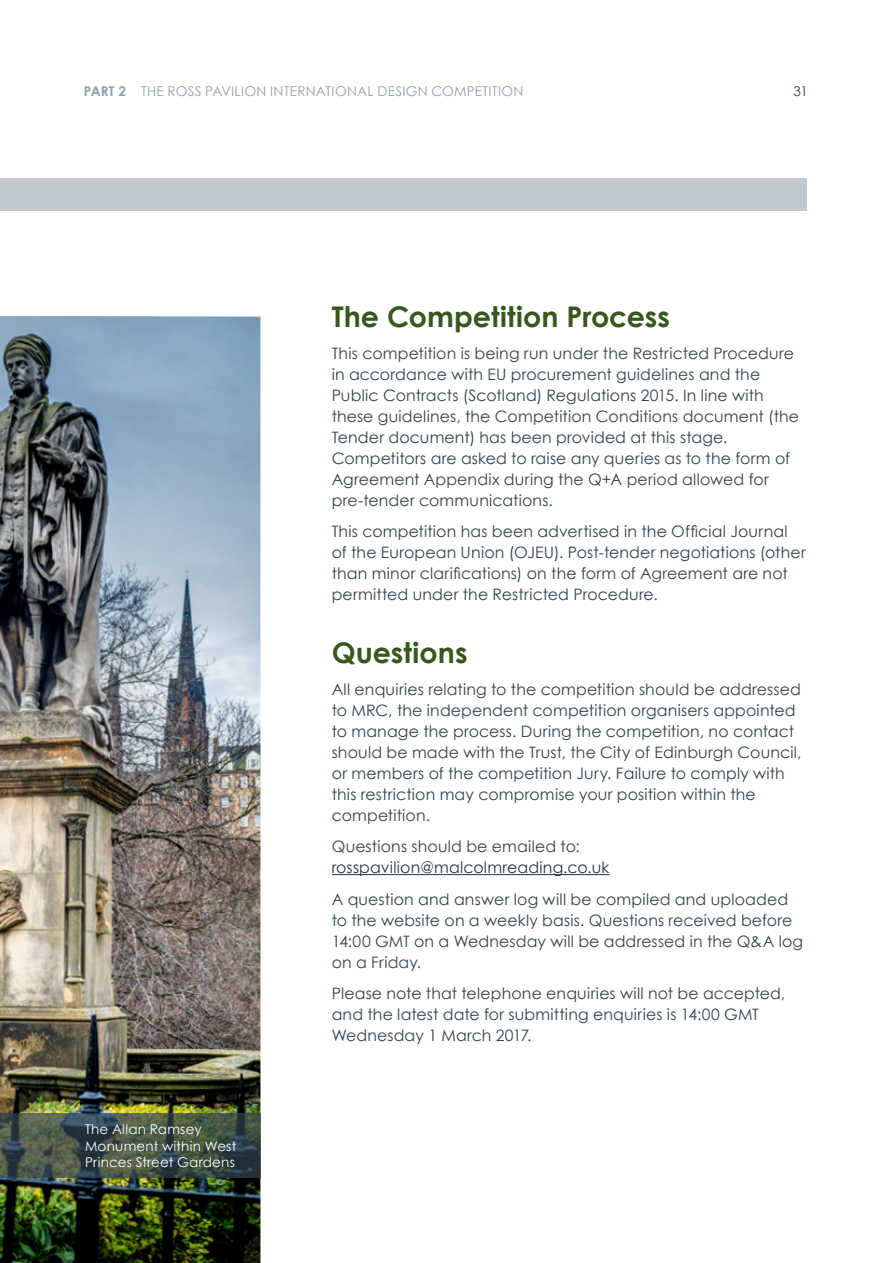
<style>
.page{position:relative;width:893px;height:1263px;background:#fff}
.page>*{position:absolute;margin:0;border:0;box-sizing:border-box;transform-origin:0 0}
.t1{font:700 28.5px "Century Gothic";color:#36581b}
.t2{font:15.75px/21px "Century Gothic";letter-spacing:.01em;color:#304250}
.t3{font:15.75px "Century Gothic";letter-spacing:.01em;color:#24353f}
.t4{font:13.5px/16.5px "Century Gothic";letter-spacing:.015em;color:#fff}
.t5{font:13.5px "Century Gothic";letter-spacing:.02em;color:#8fa1ae}
.t6{font:13.5px "Century Gothic";color:#304250}
.s1{font-weight:700}
</style>
<div class="page">
<hr style="left:332px;top:874px;width:277px;height:1px;background:#24353f">
<div style="left:0;top:178px;width:806px;height:33px;background:#c2c9d1"></div>
<img style="left:0;top:316px;width:260px;height:947px">
<svg style="left:0;top:1113px;width:260px;height:65px;background:#415047"></svg>
<p class="t5" style="left:84px;top:83px;width:441px"><span class="s1">PART 2</span> THE ROSS PAVILION INTERNATIONAL DESIGN COMPETITION</p>
<p class="t6" style="left:794px;top:83px;width:16px">31</p>
<p class="t4" style="left:85px;top:1121px;width:153px">The Allan Ramsey<br>Monument within West<br>Princes Street Gardens</p>
<h1 class="t1" style="left:332px;top:299px;width:340px">The Competition Process</h1>
<p class="t2" style="left:332px;top:342px;width:469px">This competition is being run under the Restricted Procedure in accordance with EU procurement guidelines and the Public Contracts (Scotland) Regulations 2015. In line with these guidelines, the Competition Conditions document (the Tender document) has been provided at this stage.<br>Competitors are asked to raise any queries as to the form of Agreement Appendix during the Q+A period allowed for pre-tender communications.</p>
<p class="t2" style="left:332px;top:521px;width:476px">This competition has been advertised in the Official Journal of the European Union (OJEU). Post-tender negotiations (other than minor clarifications) on the form of Agreement are not permitted under the Restricted Procedure.</p>
<h1 class="t1" style="left:332px;top:635px;width:137px">Questions</h1>
<p class="t2" style="left:332px;top:678px;width:471px">All enquiries relating to the competition should be addressed to MRC, the independent competition organisers appointed to manage the process. During the competition, no contact should be made with the Trust, the City of Edinburgh Council, or members of the competition Jury. Failure to comply with this restriction may compromise your position within the competition.</p>
<p class="t2" style="left:332px;top:836px;width:250px">Questions should be emailed to:</p>
<p class="t3" style="left:332px;top:858px;width:279px">rosspavilion@malcolmreading.co.uk</p>
<p class="t2" style="left:332px;top:888px;width:473px">A question and answer log will be compiled and uploaded to the website on a weekly basis. Questions received before 14:00 GMT on a Wednesday will be addressed in the Q&amp;A log on a Friday.</p>
<p class="t2" style="left:332px;top:983px;width:455px">Please note that telephone enquiries will not be accepted, and the latest date for submitting enquiries is 14:00 GMT<br>Wednesday 1 March 2017.</p>
</div>
